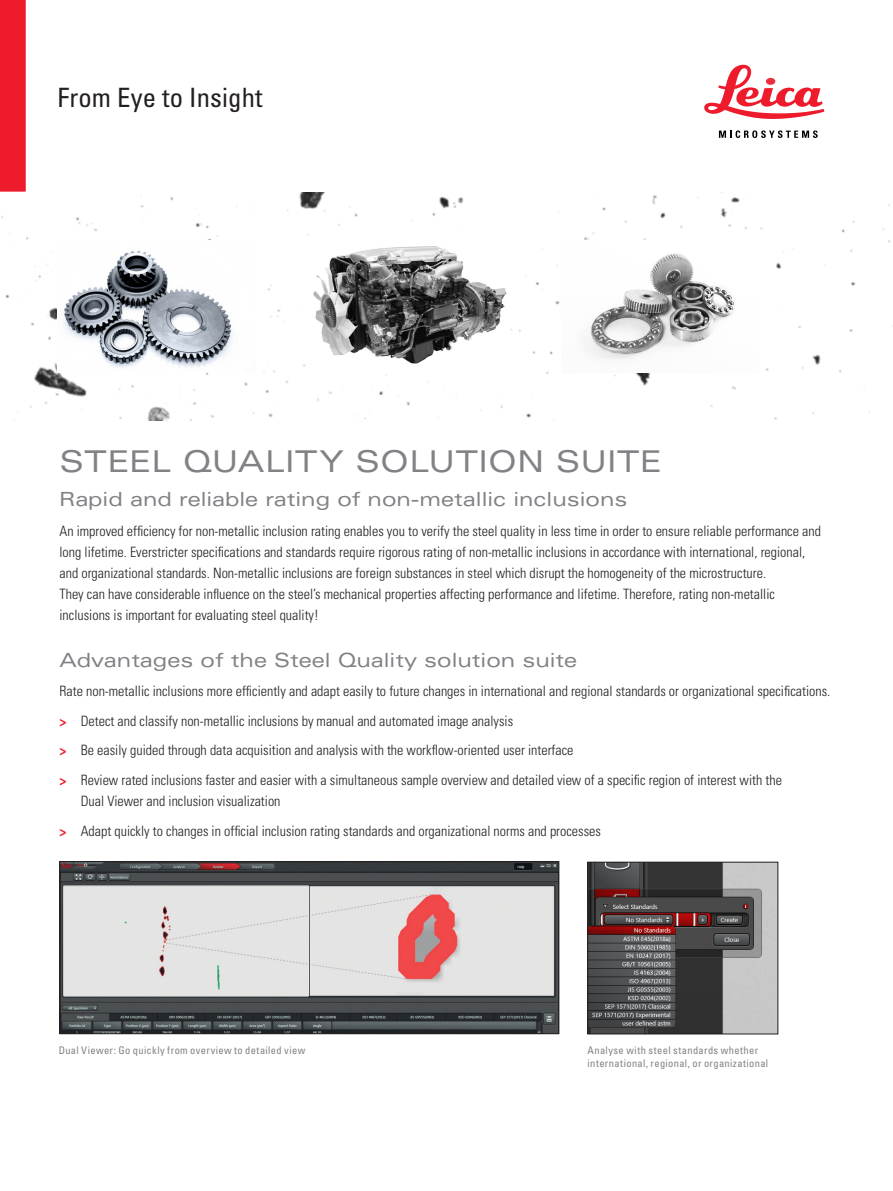
<style>
.page{position:relative;width:893px;height:1191px;background:#fff}
.page>*{position:absolute;margin:0;border:0;box-sizing:border-box;transform-origin:0 0}
.Frontpage_Titel_gray{font:expanded 30px "Univers LT Std";letter-spacing:.015em;color:#808285}
.t1{font:condensed 26.7px "Univers LT Std";letter-spacing:.005em;color:#231f20}
.Subhead_gray{font:expanded 19.5px "Univers LT Std";color:#808285}
.Bodycopy{font:300 condensed 14.25px/21px "Univers LT Std";color:#231f20}
.t2{font:condensed 10.5px "Univers LT Std";letter-spacing:.035em;color:#808285}
.s1{font-family:"Univers Cond";font-weight:700;font-stretch:normal;color:#ee1b2d}
</style>
<div class="page">
<svg style="left:704px;top:65px;width:120px;height:54px"></svg>
<div style="left:766px;top:78px;width:9px;height:7px;background:#ee2c3e;border-radius:50%"></div>
<svg style="left:719px;top:130px;width:99px;height:8px"></svg>
<img style="left:1px;top:192px;width:892px;height:228px">
<div style="left:1px;top:1px;width:24px;height:190px;background:#ee1b2d"></div>
<div style="left:0;top:0;width:26px;height:191px;border:2px solid #ee1b2d"></div>
<img style="left:57px;top:240px;width:199px;height:132px">
<img style="left:308px;top:240px;width:198px;height:132px">
<img style="left:561px;top:240px;width:198px;height:132px">
<img style="left:62px;top:863px;width:495px;height:169px">
<div style="left:60px;top:861px;width:499px;height:173px;border:1px solid #231f20"></div>
<img style="left:589px;top:864px;width:187px;height:168px">
<div style="left:587px;top:862px;width:191px;height:172px;border:1px solid #231f20"></div>
<h2 class="t1" style="left:57px;top:80px;width:207px">From Eye to Insight</h2>
<p class="Frontpage_Titel_gray" style="left:60px;top:444px;width:604px">STEEL QUALITY SOLUTION SUITE</p>
<p class="Subhead_gray" style="left:60px;top:488px;width:569px">Rapid and reliable rating of non-metallic inclusions</p>
<p class="Bodycopy" style="left:60px;top:520px;width:763px">An improved efficiency for non-metallic inclusion rating enables you to verify the steel quality in less time in order to ensure reliable performance and long lifetime. Everstricter specifications and standards require rigorous rating of non-metallic inclusions in accordance with international, regional, and organizational standards. Non-metallic inclusions are foreign substances in steel which disrupt the homogeneity of the microstructure.<br>They can have considerable influence on the steel’s mechanical properties affecting performance and lifetime. Therefore, rating non-metallic inclusions is important for evaluating steel quality!</p>
<p class="Subhead_gray" style="left:60px;top:648px;width:519px">Advantages of the Steel Quality solution suite</p>
<p class="Bodycopy" style="left:60px;top:681px;width:772px">Rate non-metallic inclusions more efficiently and adapt easily to future changes in international and regional standards or organizational specifications.</p>
<p class="Bodycopy" style="left:60px;top:710px;width:455px"><span class="s1">&gt;</span> Detect and classify non-metallic inclusions by manual and automated image analysis</p>
<p class="Bodycopy" style="left:60px;top:740px;width:515px"><span class="s1">&gt;</span> Be easily guided through data acquisition and analysis with the workflow-oriented user interface</p>
<p class="Bodycopy" style="left:81px;top:769px;width:703px;text-indent:-21px"><span class="s1">&gt;</span> Review rated inclusions faster and easier with a simultaneous sample overview and detailed view of a specific region of interest with the<br>Dual Viewer and inclusion visualization</p>
<p class="Bodycopy" style="left:60px;top:820px;width:543px"><span class="s1">&gt;</span> Adapt quickly to changes in official inclusion rating standards and organizational norms and processes</p>
<p class="t2" style="left:59px;top:1043px;width:248px">Dual Viewer: Go quickly from overview to detailed view</p>
<p class="t2" style="left:587px;top:1043px;width:172px">Analyse with steel standards whether</p>
<p class="t2" style="left:587px;top:1056px;width:182px">international, regional, or organizational</p>
</div>
